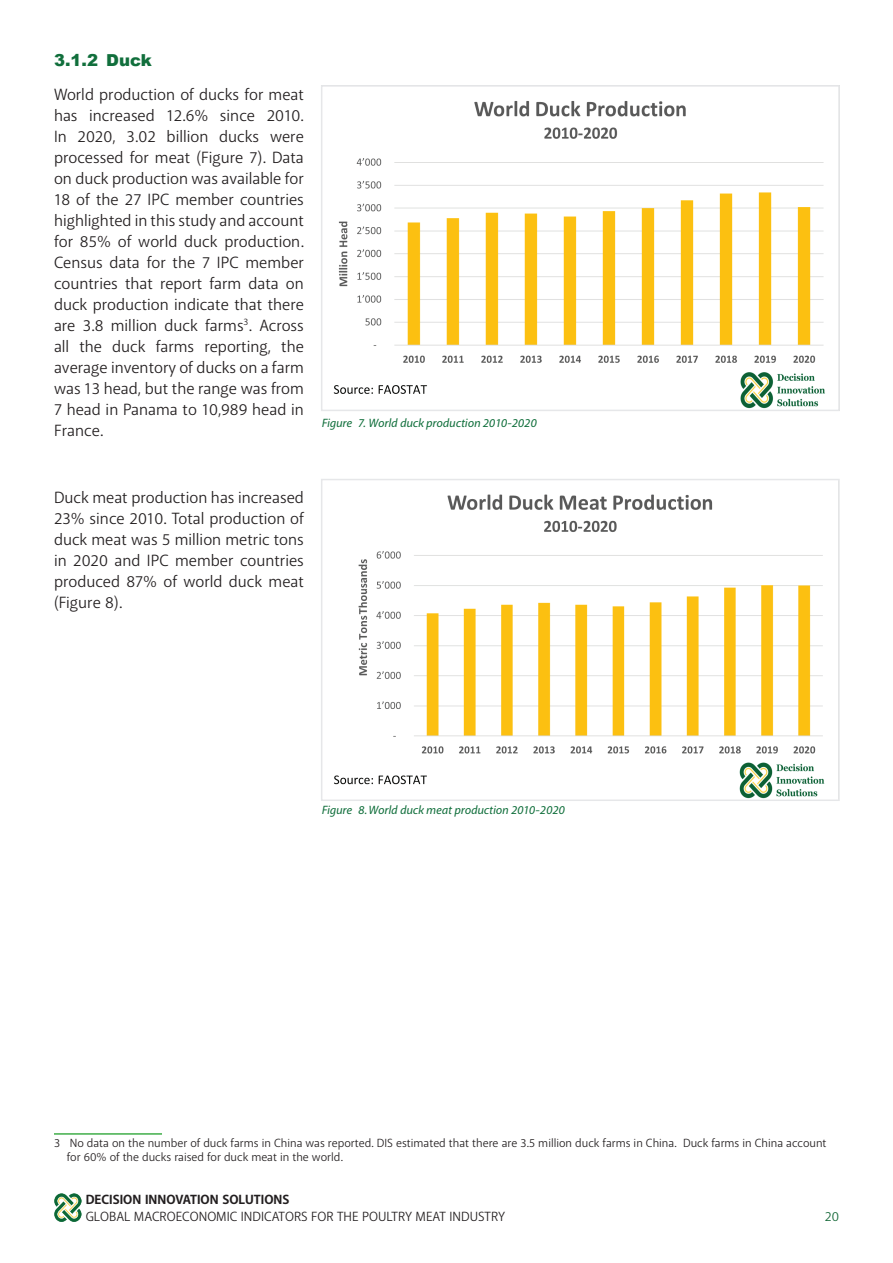
<style>
.page{position:relative;width:893px;height:1263px;background:#fff}
.page>*{position:absolute;margin:0;border:0;box-sizing:border-box;transform-origin:0 0}
.t1{font:16.5px/21px "Akagi Pro";color:#231f20;text-align:justify}
.t2{font:900 16.5px "Arial";color:#116f3c}
.t3{font:13.5px "Akagi Pro";color:#231f20}
.t4{font:700 13.5px "Akagi Pro";color:#231f20}
.t5{font:13.5px "Akagi Pro";color:#126635}
.t6{font:12px/13.5px "Akagi Pro";color:#231f20}
.t7{font:italic 500 12px "Akagi Pro";color:#116f3c}
</style>
<div class="page">
<img style="left:54px;top:1194px;width:28px;height:27px">
<hr style="left:54px;top:1133px;width:108px;height:2px;background:#40ae49">
<img style="left:333px;top:101px;width:492px;height:307px">
<div style="left:321px;top:85px;width:519px;height:326px;border:2px solid #e6e7e9"></div>
<img style="left:334px;top:494px;width:491px;height:304px">
<div style="left:321px;top:479px;width:519px;height:322px;border:2px solid #e6e7e9"></div>
<p class="t2" style="left:54px;top:48px;width:99px">3.1.2 Duck</p>
<p class="t1" style="left:54px;top:84px;width:251px">World production of ducks for meat has increased 12.6% since 2010.<br>In 2020, 3.02 billion ducks were processed for meat (Figure 7). Data on duck production was available for 18 of the 27 IPC member countries highlighted in this study and account for 85% of world duck production.<br>Census data for the 7 IPC member countries that report farm data on duck production indicate that there are 3.8 million duck farms<sup>3</sup>. Across all the duck farms reporting, the average inventory of ducks on a farm was 13 head, but the range was from 7 head in Panama to 10,989 head in France.</p>
<p class="t7" style="left:322px;top:415px;width:217px">Figure 7. World duck production 2010-2020</p>
<p class="t1" style="left:54px;top:487px;width:251px">Duck meat production has increased 23% since 2010. Total production of duck meat was 5 million metric tons in 2020 and IPC member countries produced 87% of world duck meat (Figure 8).</p>
<p class="t7" style="left:322px;top:802px;width:245px">Figure 8.World duck meat production 2010-2020</p>
<p class="t6" style="left:67px;top:1137px;width:761px;text-indent:-13px">3 No data on the number of duck farms in China was reported. DIS estimated that there are 3.5 million duck farms in China. Duck farms in China account for 60% of the ducks raised for duck meat in the world.</p>
<p class="t4" style="left:86px;top:1191px;width:205px">DECISION INNOVATION SOLUTIONS</p>
<p class="t3" style="left:86px;top:1209px;width:421px">GLOBAL MACROECONOMIC INDICATORS FOR THE POULTRY MEAT INDUSTRY</p>
<p class="t5" style="left:825px;top:1209px;width:16px">20</p>
</div>
